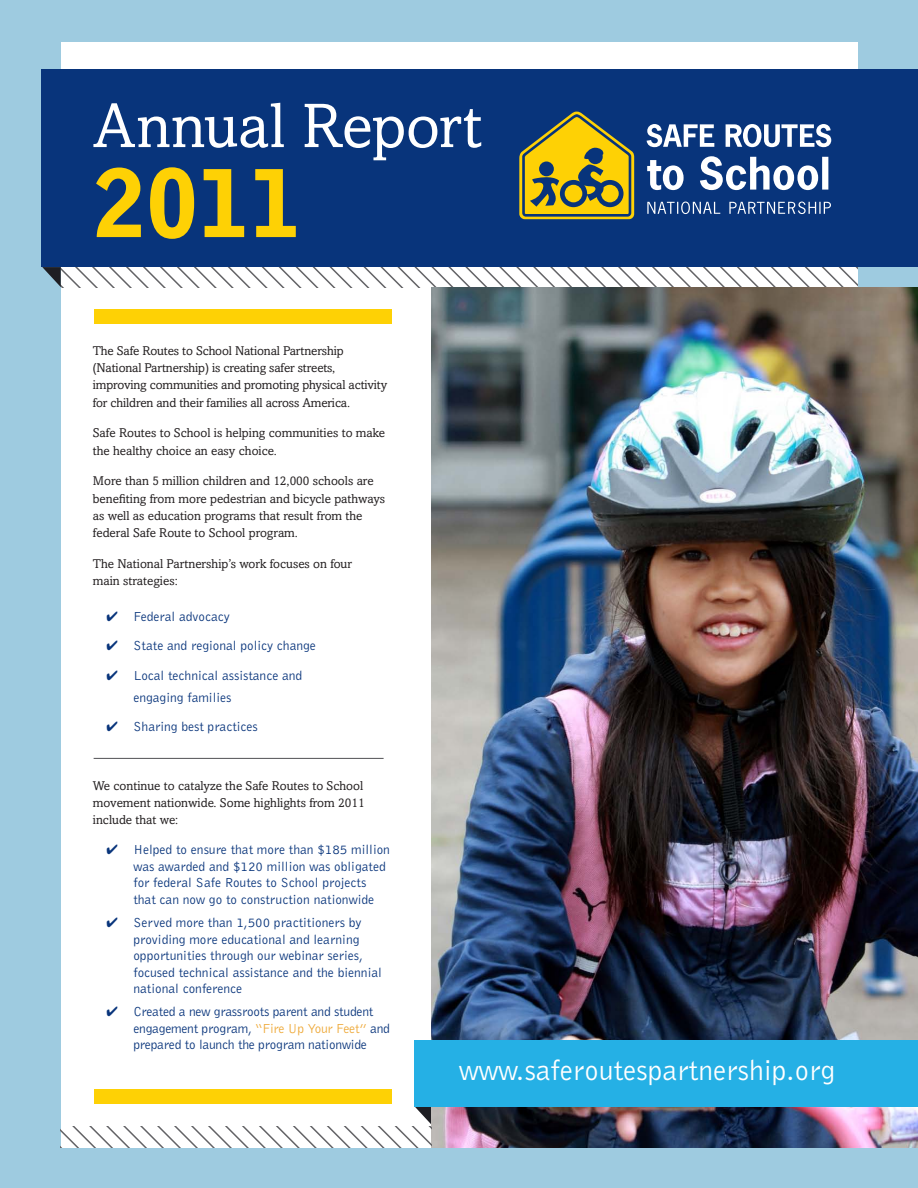
<style>
.page{position:relative;width:918px;height:1188px;background:#9ecbe0}
.page>*{position:absolute;margin:0;border:0;box-sizing:border-box;transform-origin:0 0}
.Big_Headline{font:900 93px "Bell Gothic BT";color:#fed105}
.Big_Headline-2{font:63px "Amasis";color:#fff}
.Body_Copy{font:29.4px "Bell Gothic BT";color:#fff}
.t1{font:13.5px/16.5px "Bell Gothic BT";color:#08347b}
.Body_Copy-2{font:12.75px/17.2px "Amasis";color:#231f20}
.s1{color:#eea836}
</style>
<div class="page">
<div style="left:61px;top:42px;width:796px;height:1106px;background:#fff"></div>
<div style="left:42px;top:69px;width:876px;height:198px;background:#08347b"></div>
<svg style="left:42px;top:267px;width:815px;height:20px"></svg>
<div style="left:94px;top:309px;width:298px;height:14px;background:#fed105"></div>
<div style="left:94px;top:1090px;width:298px;height:14px;background:#fed105"></div>
<svg style="left:519px;top:112px;width:115px;height:107px"></svg>
<svg style="left:647px;top:124px;width:184px;height:90px"></svg>
<hr style="left:94px;top:758px;width:290px;height:1px;background:#636366">
<img style="left:432px;top:287px;width:486px;height:861px">
<div style="left:415px;top:1040px;width:503px;height:67px;background:#25b0e5"></div>
<svg style="left:61px;top:1107px;width:372px;height:41px"></svg>
<p class="Big_Headline-2" style="left:93px;top:89px;width:391px">Annual Report</p>
<p class="Big_Headline" style="left:93px;top:145px;width:209px">2011</p>
<p class="Body_Copy-2" style="left:93px;top:342px;width:296px">The Safe Routes to School National Partnership (National Partnership) is creating safer streets, improving communities and promoting physical activity for children and their families all across America.</p>
<p class="Body_Copy-2" style="left:93px;top:424px;width:294px">Safe Routes to School is helping communities to make the healthy choice an easy choice.</p>
<p class="Body_Copy-2" style="left:93px;top:472px;width:294px">More than 5 million children and 12,000 schools are benefiting from more pedestrian and bicycle pathways as well as education programs that result from the federal Safe Route to School program.</p>
<p class="Body_Copy-2" style="left:93px;top:555px;width:261px">The National Partnership’s work focuses on four main strategies:</p>
<p class="t1" style="left:106px;top:608px;width:125px">✔ Federal advocacy</p>
<p class="t1" style="left:106px;top:637px;width:211px">✔ State and regional policy change</p>
<p class="t1" style="left:133px;top:664px;width:171px;line-height:22.5px;text-indent:-27px">✔ Local technical assistance and engaging families</p>
<p class="t1" style="left:106px;top:718px;width:153px">✔ Sharing best practices</p>
<p class="Body_Copy-2" style="left:93px;top:777px;width:273px;text-align:justify">We continue to catalyze the Safe Routes to School movement nationwide. Some highlights from 2011 include that we:</p>
<p class="t1" style="left:133px;top:841px;width:258px;text-indent:-27px">✔ Helped to ensure that more than $185 million was awarded and $120 million was obligated for federal Safe Routes to School projects that can now go to construction nationwide</p>
<p class="t1" style="left:133px;top:914px;width:250px;text-indent:-27px">✔ Served more than 1,500 practitioners by providing more educational and learning opportunities through our webinar series, focused technical assistance and the biennial national conference</p>
<p class="t1" style="left:133px;top:1003px;width:258px;text-indent:-27px">✔ Created a new grassroots parent and student engagement program, <span class="s1">“Fire Up Your Feet”</span> and prepared to launch the program nationwide</p>
<p class="Body_Copy" style="left:459px;top:1052px;width:377px">www.saferoutespartnership.org</p>
</div>
